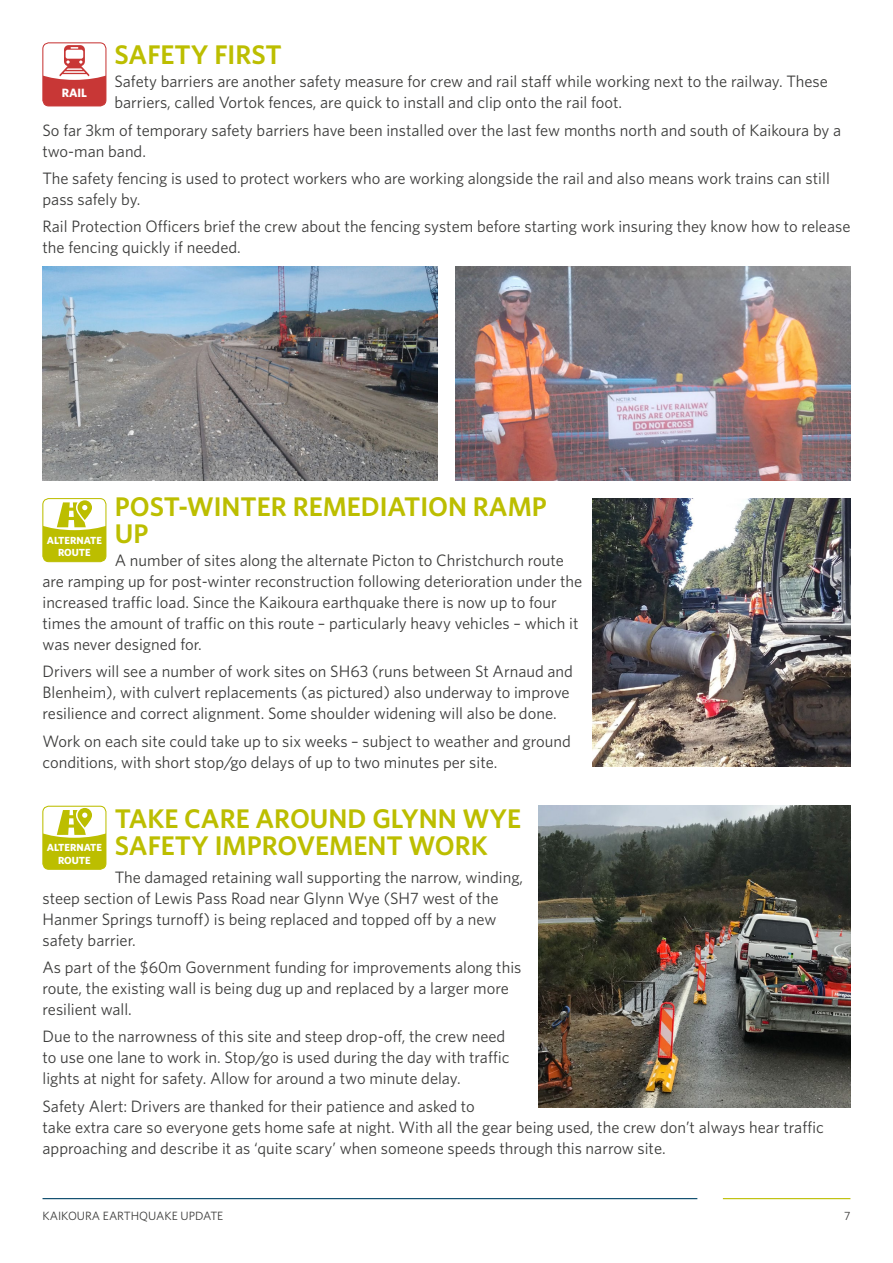
<style>
.page{position:relative;width:893px;height:1263px;background:#fff}
.page>*{position:absolute;margin:0;border:0;box-sizing:border-box;transform-origin:0 0}
.t1{font:600 27px/27px "Whitney";color:#bcbe00}
.t2{font:16.5px/21px "Whitney";color:#3c3c3b}
.t3{font:12px "Whitney";color:#3c3c3b}
.t4{font:700 12px "Whitney";color:#fff}
.t5{font:700 10.35px/12.5px "Whitney";color:#fff;text-align:center}
</style>
<div class="page">
<hr style="left:43px;top:1198px;width:654px;height:1px;background:#004366">
<hr style="left:723px;top:1198px;width:127px;height:1px;background:#bcbe00">
<img style="left:43px;top:267px;width:395px;height:213px">
<img style="left:455px;top:267px;width:395px;height:213px">
<div style="left:43px;top:43px;width:63px;height:63px;background:#c83736;border-radius:6px"></div>
<div style="left:43px;top:43px;width:63px;height:63px;border:1px solid #c83736;border-radius:6px"></div>
<svg style="left:43px;top:43px;width:63px;height:37px;background:#f2d2d2"></svg>
<div style="left:43px;top:499px;width:63px;height:63px;background:#bcbe00;border-radius:6px"></div>
<div style="left:43px;top:498px;width:63px;height:64px;border:1px solid #bcbe00;border-radius:6px"></div>
<svg style="left:43px;top:499px;width:63px;height:31px"></svg>
<div style="left:43px;top:806px;width:63px;height:63px;background:#bcbe00;border-radius:6px"></div>
<div style="left:43px;top:806px;width:63px;height:64px;border:1px solid #bcbe00;border-radius:6px"></div>
<svg style="left:43px;top:806px;width:63px;height:32px"></svg>
<img style="left:592px;top:499px;width:258px;height:267px">
<img style="left:539px;top:806px;width:311px;height:302px">
<h1 class="t1" style="left:114px;top:41px;width:169px">SAFETY FIRST</h1>
<p class="t2" style="left:114px;top:71px;width:715px">Safety barriers are another safety measure for crew and rail staff while working next to the railway. These barriers, called Vortok fences, are quick to install and clip onto the rail foot.</p>
<p class="t2" style="left:43px;top:119px;width:800px">So far 3km of temporary safety barriers have been installed over the last few months north and south of Kaikoura by a two-man band.</p>
<p class="t2" style="left:43px;top:167px;width:789px">The safety fencing is used to protect workers who are working alongside the rail and also means work trains can still pass safely by.</p>
<p class="t2" style="left:43px;top:216px;width:809px">Rail Protection Officers brief the crew about the fencing system before starting work insuring they know how to release the fencing quickly if needed.</p>
<p class="t4" style="left:62px;top:84px;width:27px">RAIL</p>
<h1 class="t1" style="left:115px;top:492px;width:434px">POST-WINTER REMEDIATION RAMP<br>UP</h1>
<p class="t2" style="left:43px;top:549px;width:541px;text-indent:72px">A number of sites along the alternate Picton to Christchurch route are ramping up for post-winter reconstruction following deterioration under the increased traffic load. Since the Kaikoura earthquake there is now up to four times the amount of traffic on this route – particularly heavy vehicles – which it was never designed for.</p>
<p class="t2" style="left:43px;top:660px;width:532px">Drivers will see a number of work sites on SH63 (runs between St Arnaud and<br>Blenheim), with culvert replacements (as pictured) also underway to improve resilience and correct alignment. Some shoulder widening will also be done.</p>
<p class="t2" style="left:43px;top:730px;width:530px">Work on each site could take up to six weeks – subject to weather and ground conditions, with short stop/go delays of up to two minutes per site.</p>
<h1 class="t1" style="left:115px;top:805px;width:408px">TAKE CARE AROUND GLYNN WYE<br>SAFETY IMPROVEMENT WORK</h1>
<p class="t2" style="left:43px;top:866px;width:482px;text-indent:72px">The damaged retaining wall supporting the narrow, winding, steep section of Lewis Pass Road near Glynn Wye (SH7 west of the Hanmer Springs turnoff) is being replaced and topped off by a new safety barrier.</p>
<p class="t2" style="left:43px;top:956px;width:480px">As part of the $60m Government funding for improvements along this route, the existing wall is being dug up and replaced by a larger more resilient wall.</p>
<p class="t2" style="left:43px;top:1026px;width:468px">Due to the narrowness of this site and steep drop-off, the crew need to use one lane to work in. Stop/go is used during the day with traffic lights at night for safety. Allow for around a two minute delay.</p>
<p class="t2" style="left:43px;top:1095px;width:783px">Safety Alert: Drivers are thanked for their patience and asked to<br>take extra care so everyone gets home safe at night. With all the gear being used, the crew don’t always hear traffic approaching and describe it as ‘quite scary’ when someone speeds through this narrow site.</p>
<p class="t5" style="left:47px;top:534px;width:56px">ALTERNATE<br>ROUTE</p>
<p class="t5" style="left:47px;top:841px;width:56px">ALTERNATE<br>ROUTE</p>
<p class="t3" style="left:43px;top:1208px;width:182px">KAIKOURA EARTHQUAKE UPDATE</p>
<p class="t3" style="left:844px;top:1208px;width:8px">7</p>
</div>
